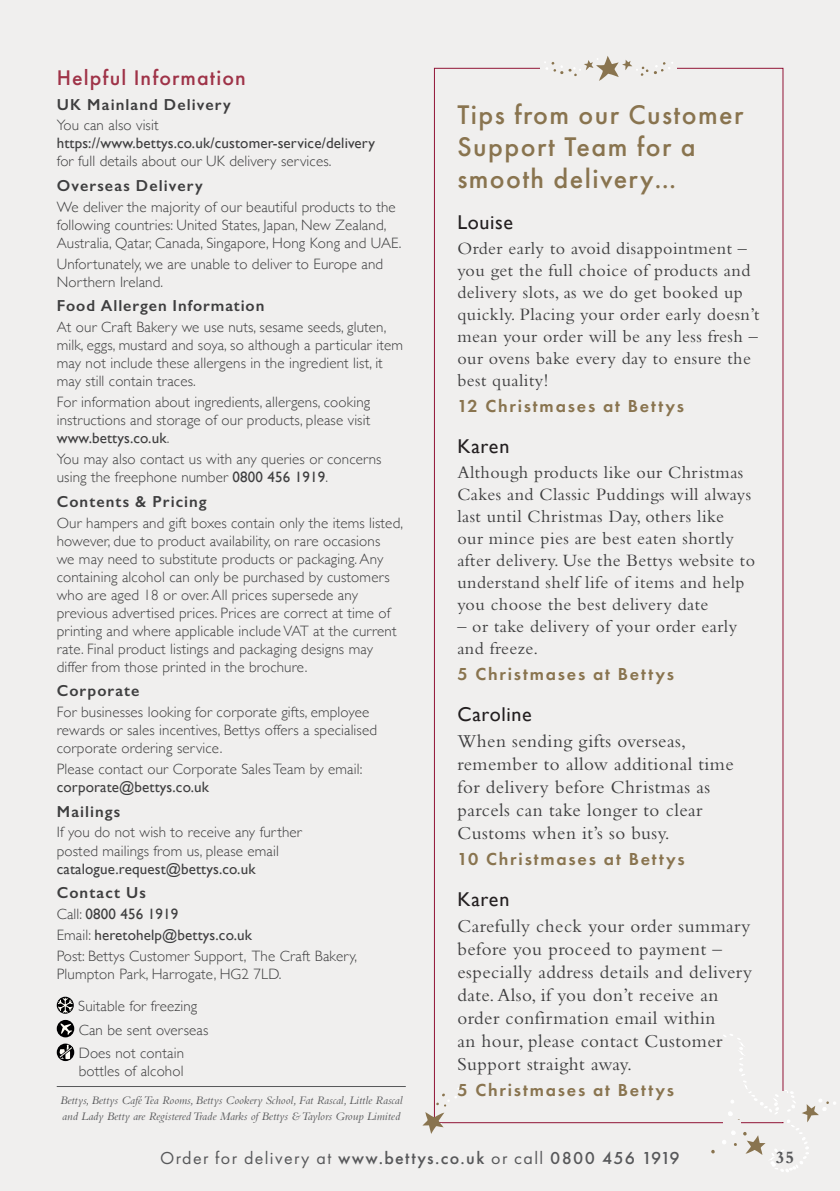
<style>
.page{position:relative;width:840px;height:1191px;background:#fff}
.page>*{position:absolute;margin:0;border:0;box-sizing:border-box;transform-origin:0 0}
.Christmas_starts_whe{font:500 28px/32px "Futura PT";letter-spacing:.05em;color:#89744f}
.Christmas_starts_whe-2{font:500 22px "Futura PT";letter-spacing:.05em;color:#9f3348}
.Quotee{font:20px "Gill Sans";letter-spacing:.03em;color:#231f20}
.Body_Copy{font:19px/23px "Bembo";letter-spacing:.025em;color:#3e3e3f}
.Body_Copy-2{font:18px/22px "Bembo";letter-spacing:.025em;color:#3e3e3f}
.Body_Copy-3{font:600 18px "Futura PT";letter-spacing:.1em;color:#89744f}
.t1{font:500 18px "Futura PT";letter-spacing:.075em;color:#57585a}
.t2{font:700 18px "Bembo";color:#57585a}
.Helpful_Info_subhead{font:600 16px "Gill Sans";letter-spacing:.065em;color:#3e3e3f}
.helpful_info_body{font:300 15px/18px "Gill Sans";letter-spacing:.01em;color:#3e3e3f}
.helpful_info_body-2{font:15px "Gill Sans";letter-spacing:.01em;color:#3e3e3f}
.t3{font:italic 12px/16px "Bembo NT";color:#57585a}
.s1{font-weight:400}
.s2{font-weight:300}
</style>
<div class="page">
<div style="left:0;top:0;width:839px;height:1191px;background:#f0efee"></div>
<svg style="left:720px;top:1033px;width:116px;height:139px"></svg>
<svg style="left:57px;top:997px;width:16px;height:16px"></svg>
<div style="left:57px;top:1020px;width:17px;height:17px;background:#000001;border-radius:50%"></div>
<svg style="left:60px;top:1023px;width:12px;height:12px"></svg>
<svg style="left:57px;top:1043px;width:17px;height:18px"></svg>
<svg style="left:58px;top:1044px;width:15px;height:15px"></svg>
<hr style="left:57px;top:1086px;width:348px;height:1px;background:#57585a">
<svg style="left:544px;top:56px;width:129px;height:25px"></svg>
<svg style="left:422px;top:1112px;width:22px;height:22px"></svg>
<svg style="left:436px;top:1088px;width:23px;height:18px"></svg>
<div style="left:723px;top:1119px;width:17px;height:8px;background:#f0efee"></div>
<div style="left:778px;top:1091px;width:8px;height:30px;background:#f0efee"></div>
<p class="Christmas_starts_whe-2" style="left:57px;top:64px;width:190px">Helpful Information</p>
<p class="Helpful_Info_subhead" style="left:57px;top:94px;width:175px">UK Mainland Delivery</p>
<p class="helpful_info_body" style="left:57px;top:116px;width:319px">You can also visit <span class="s1">https://www.bettys.co.uk/customer-service/delivery </span>for full details about our UK delivery services.</p>
<p class="Helpful_Info_subhead" style="left:57px;top:176px;width:147px">Overseas Delivery</p>
<p class="helpful_info_body" style="left:57px;top:197px;width:346px">We deliver the majority of our beautiful products to the following countries: United States, Japan, New Zealand,<br>Australia, Qatar, Canada, Singapore, Hong Kong and UAE.</p>
<p class="helpful_info_body" style="left:57px;top:254px;width:328px">Unfortunately, we are unable to deliver to Europe and<br>Northern Ireland.</p>
<p class="Helpful_Info_subhead" style="left:57px;top:296px;width:209px">Food Allergen Information</p>
<p class="helpful_info_body" style="left:57px;top:318px;width:347px">At our Craft Bakery we use nuts, sesame seeds, gluten, milk, eggs, mustard and soya, so although a particular item may not include these allergens in the ingredient list, it may still contain traces.</p>
<p class="helpful_info_body" style="left:57px;top:392px;width:315px;text-align:justify">For information about ingredients, allergens, cooking instructions and storage of our products, please visit <span class="s1">www.bettys.co.uk</span>.</p>
<p class="helpful_info_body" style="left:57px;top:449px;width:326px">You may also contact us with any queries or concerns using the freephone number <span class="s1">0800 456 1919</span>.</p>
<p class="Helpful_Info_subhead" style="left:57px;top:491px;width:151px">Contents &amp; Pricing</p>
<p class="helpful_info_body" style="left:57px;top:513px;width:347px">Our hampers and gift boxes contain only the items listed, however, due to product availability, on rare occasions<br>we may need to substitute products or packaging. Any containing alcohol can only be purchased by customers who are aged 18 or over. All prices supersede any previous advertised prices. Prices are correct at time of printing and where applicable include VAT at the current rate. Final product listings and packaging designs may differ from those printed in the brochure.</p>
<p class="Helpful_Info_subhead" style="left:57px;top:681px;width:84px">Corporate</p>
<p class="helpful_info_body" style="left:57px;top:702px;width:321px">For businesses looking for corporate gifts, employee rewards or sales incentives, Bettys offers a specialised corporate ordering service.</p>
<p class="helpful_info_body" style="left:57px;top:759px;width:307px">Please contact our Corporate Sales Team by email: <span class="s1">corporate@bettys.co.uk</span></p>
<p class="Helpful_Info_subhead" style="left:57px;top:801px;width:65px">Mailings</p>
<p class="helpful_info_body" style="left:57px;top:823px;width:246px">If you do not wish to receive any further posted mailings from us, please email <span class="s1">catalogue.request@bettys.co.uk</span></p>
<p class="Helpful_Info_subhead" style="left:57px;top:883px;width:91px">Contact Us</p>
<p class="helpful_info_body-2" style="left:57px;top:905px;width:123px"><span class="s2">Call:</span> 0800 456 1919</p>
<p class="helpful_info_body-2" style="left:57px;top:926px;width:196px"><span class="s2">Email:</span> heretohelp@bettys.co.uk</p>
<p class="helpful_info_body" style="left:57px;top:946px;width:302px">Post: Bettys Customer Support, The Craft Bakery,<br>Plumpton Park, Harrogate, HG2 7LD.</p>
<p class="helpful_info_body" style="left:78px;top:996px;width:120px">Suitable for freezing</p>
<p class="helpful_info_body" style="left:79px;top:1020px;width:131px">Can be sent overseas</p>
<p class="helpful_info_body" style="left:79px;top:1043px;width:107px">Does not contain bottles of alcohol</p>
<p class="t3" style="left:60px;top:1091px;width:344px">Bettys, Bettys Café Tea Rooms, Bettys Cookery School, Fat Rascal, Little Rascal and Lady Betty are Registered Trade Marks of Bettys &amp; Taylors Group Limited</p>
<p class="Christmas_starts_whe" style="left:457px;top:99px;width:287px">Tips from our Customer<br>Support Team for a smooth delivery…</p>
<p class="Quotee" style="left:457px;top:210px;width:57px">Louise</p>
<p class="Body_Copy-2" style="left:457px;top:237px;width:303px">Order early to avoid disappointment – you get the full choice of products and delivery slots, as we do get booked up quickly. Placing your order early doesn’t mean your order will be any less fresh – our ovens bake every day to ensure the best quality!</p>
<p class="Body_Copy-3" style="left:457px;top:394px;width:228px">12 Christmases at Bettys</p>
<p class="Quotee" style="left:457px;top:434px;width:53px">Karen</p>
<p class="Body_Copy-2" style="left:457px;top:461px;width:299px">Although products like our Christmas Cakes and Classic Puddings will always last until Christmas Day, others like<br>our mince pies are best eaten shortly after delivery. Use the Bettys website to understand shelf life of items and help you choose the best delivery date</p>
<p class="Body_Copy-2" style="left:457px;top:615px;width:281px">– or take delivery of your order early and freeze.</p>
<p class="Body_Copy-3" style="left:457px;top:662px;width:218px">5 Christmases at Bettys</p>
<p class="Quotee" style="left:457px;top:702px;width:76px">Caroline</p>
<p class="Body_Copy" style="left:457px;top:729px;width:278px">When sending gifts overseas, remember to allow additional time for delivery before Christmas as parcels can take longer to clear<br>Customs when it’s so busy.</p>
<p class="Body_Copy-3" style="left:457px;top:847px;width:229px">10 Christmases at Bettys</p>
<p class="Quotee" style="left:457px;top:887px;width:53px">Karen</p>
<p class="Body_Copy" style="left:457px;top:913px;width:296px">Carefully check your order summary before you proceed to payment – especially address details and delivery date. Also, if you don’t receive an order confirmation email within<br>an hour, please contact Customer Support straight away.</p>
<p class="Body_Copy-3" style="left:457px;top:1078px;width:218px">5 Christmases at Bettys</p>
<p class="t1" style="left:160px;top:1147px;width:520px"><span class="s1">Order for delivery at</span> www.bettys.co.uk <span class="s1">or call</span> 0800 456 1919</p>
<p class="t2" style="left:775px;top:1147px;width:20px">35</p>
</div>
